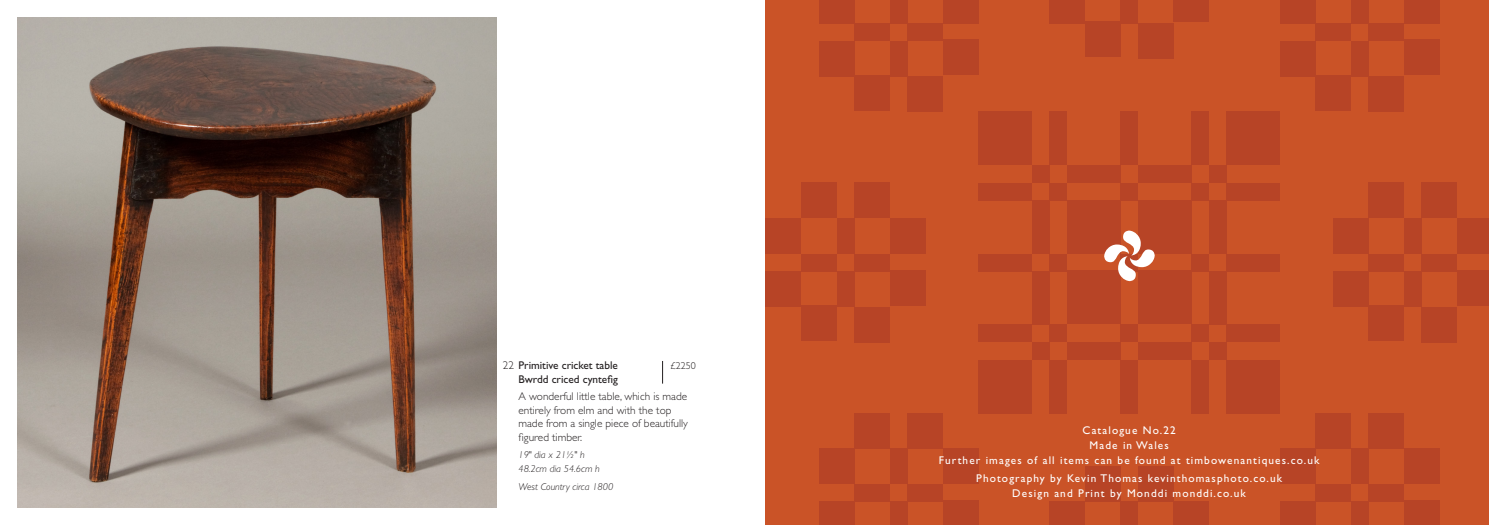
<style>
.page{position:relative;width:1489px;height:525px;background:#fff}
.page>*{position:absolute;margin:0;border:0;box-sizing:border-box;transform-origin:0 0}
.t1{font:11.25px "Gill Sans";letter-spacing:.1em;color:#fff}
.t2{font:300 11.25px/13.8px "Gill Sans";color:#231f20}
.t3{font:11.25px "Gill Sans";color:#231f20}
.t4{font:italic 300 10px/13.8px "Gill Sans";color:#231f20}
.t5{font:300 10px "Gill Sans";color:#231f20}
.s1{font-weight:300}
</style>
<div class="page">
<div style="left:765px;top:0;width:723px;height:524px;background:#ca5327"></div>
<div style="left:889px;top:270px;width:36px;height:35px;background:#b74426"></div>
<div style="left:889px;top:218px;width:36px;height:35px;background:#b74426"></div>
<div style="left:854px;top:182px;width:35px;height:36px;background:#b74426"></div>
<div style="left:801px;top:182px;width:35px;height:36px;background:#b74426"></div>
<div style="left:836px;top:218px;width:18px;height:35px;background:#b74426"></div>
<div style="left:836px;top:271px;width:18px;height:35px;background:#b74426"></div>
<div style="left:801px;top:305px;width:35px;height:36px;background:#b74426"></div>
<div style="left:765px;top:218px;width:36px;height:35px;background:#b74426"></div>
<div style="left:765px;top:271px;width:36px;height:35px;background:#b74426"></div>
<div style="left:801px;top:253px;width:35px;height:18px;background:#b74426"></div>
<div style="left:854px;top:253px;width:35px;height:18px;background:#b74426"></div>
<div style="left:854px;top:306px;width:35px;height:36px;background:#b74426"></div>
<div style="left:1456px;top:270px;width:32px;height:35px;background:#b74426"></div>
<div style="left:1456px;top:218px;width:32px;height:35px;background:#b74426"></div>
<div style="left:1421px;top:182px;width:35px;height:36px;background:#b74426"></div>
<div style="left:1368px;top:182px;width:35px;height:36px;background:#b74426"></div>
<div style="left:1403px;top:218px;width:18px;height:35px;background:#b74426"></div>
<div style="left:1403px;top:271px;width:18px;height:35px;background:#b74426"></div>
<div style="left:1368px;top:305px;width:35px;height:36px;background:#b74426"></div>
<div style="left:1332px;top:218px;width:36px;height:35px;background:#b74426"></div>
<div style="left:1332px;top:271px;width:36px;height:35px;background:#b74426"></div>
<div style="left:1368px;top:253px;width:35px;height:18px;background:#b74426"></div>
<div style="left:1421px;top:253px;width:35px;height:18px;background:#b74426"></div>
<div style="left:1421px;top:306px;width:35px;height:36px;background:#b74426"></div>
<div style="left:943px;top:39px;width:35px;height:36px;background:#b74426"></div>
<div style="left:943px;top:0;width:35px;height:23px;background:#b74426"></div>
<div style="left:889px;top:0;width:18px;height:23px;background:#b74426"></div>
<div style="left:889px;top:41px;width:18px;height:35px;background:#b74426"></div>
<div style="left:854px;top:75px;width:35px;height:35px;background:#b74426"></div>
<div style="left:819px;top:0;width:35px;height:23px;background:#b74426"></div>
<div style="left:819px;top:41px;width:35px;height:35px;background:#b74426"></div>
<div style="left:854px;top:23px;width:35px;height:18px;background:#b74426"></div>
<div style="left:907px;top:23px;width:36px;height:18px;background:#b74426"></div>
<div style="left:907px;top:76px;width:36px;height:36px;background:#b74426"></div>
<div style="left:1173px;top:501px;width:35px;height:23px;background:#b74426"></div>
<div style="left:1137px;top:466px;width:36px;height:35px;background:#b74426"></div>
<div style="left:1084px;top:466px;width:36px;height:35px;background:#b74426"></div>
<div style="left:1120px;top:501px;width:17px;height:23px;background:#b74426"></div>
<div style="left:1049px;top:501px;width:35px;height:23px;background:#b74426"></div>
<div style="left:1173px;top:0;width:35px;height:22px;background:#b74426"></div>
<div style="left:1120px;top:0;width:17px;height:23px;background:#b74426"></div>
<div style="left:1084px;top:22px;width:36px;height:35px;background:#b74426"></div>
<div style="left:1049px;top:0;width:35px;height:23px;background:#b74426"></div>
<div style="left:1137px;top:23px;width:36px;height:35px;background:#b74426"></div>
<div style="left:1403px;top:500px;width:36px;height:24px;background:#b74426"></div>
<div style="left:1403px;top:448px;width:36px;height:36px;background:#b74426"></div>
<div style="left:1368px;top:413px;width:35px;height:35px;background:#b74426"></div>
<div style="left:1315px;top:413px;width:35px;height:35px;background:#b74426"></div>
<div style="left:1350px;top:448px;width:18px;height:36px;background:#b74426"></div>
<div style="left:1350px;top:501px;width:18px;height:23px;background:#b74426"></div>
<div style="left:1279px;top:448px;width:36px;height:36px;background:#b74426"></div>
<div style="left:1279px;top:501px;width:36px;height:23px;background:#b74426"></div>
<div style="left:1315px;top:484px;width:35px;height:17px;background:#b74426"></div>
<div style="left:1368px;top:484px;width:35px;height:17px;background:#b74426"></div>
<div style="left:1403px;top:39px;width:36px;height:36px;background:#b74426"></div>
<div style="left:1403px;top:0;width:36px;height:23px;background:#b74426"></div>
<div style="left:1350px;top:0;width:18px;height:23px;background:#b74426"></div>
<div style="left:1350px;top:41px;width:18px;height:35px;background:#b74426"></div>
<div style="left:1315px;top:75px;width:35px;height:35px;background:#b74426"></div>
<div style="left:1279px;top:0;width:36px;height:23px;background:#b74426"></div>
<div style="left:1279px;top:41px;width:36px;height:35px;background:#b74426"></div>
<div style="left:1315px;top:23px;width:35px;height:18px;background:#b74426"></div>
<div style="left:1368px;top:23px;width:35px;height:18px;background:#b74426"></div>
<div style="left:1368px;top:76px;width:35px;height:36px;background:#b74426"></div>
<div style="left:943px;top:500px;width:35px;height:24px;background:#b74426"></div>
<div style="left:943px;top:448px;width:35px;height:36px;background:#b74426"></div>
<div style="left:907px;top:413px;width:36px;height:35px;background:#b74426"></div>
<div style="left:854px;top:413px;width:35px;height:35px;background:#b74426"></div>
<div style="left:889px;top:448px;width:18px;height:36px;background:#b74426"></div>
<div style="left:889px;top:501px;width:18px;height:23px;background:#b74426"></div>
<div style="left:819px;top:448px;width:35px;height:36px;background:#b74426"></div>
<div style="left:819px;top:501px;width:35px;height:23px;background:#b74426"></div>
<div style="left:854px;top:484px;width:35px;height:17px;background:#b74426"></div>
<div style="left:907px;top:484px;width:36px;height:17px;background:#b74426"></div>
<div style="left:1191px;top:253px;width:17px;height:18px;background:#b74426"></div>
<div style="left:1226px;top:253px;width:53px;height:18px;background:#b74426"></div>
<div style="left:1226px;top:182px;width:53px;height:18px;background:#b74426"></div>
<div style="left:978px;top:182px;width:53px;height:18px;background:#b74426"></div>
<div style="left:978px;top:324px;width:53px;height:18px;background:#b74426"></div>
<div style="left:1226px;top:324px;width:53px;height:18px;background:#b74426"></div>
<div style="left:1191px;top:182px;width:17px;height:18px;background:#b74426"></div>
<div style="left:1191px;top:324px;width:17px;height:18px;background:#b74426"></div>
<div style="left:1120px;top:324px;width:17px;height:18px;background:#b74426"></div>
<div style="left:1120px;top:360px;width:17px;height:53px;background:#b74426"></div>
<div style="left:1191px;top:360px;width:17px;height:53px;background:#b74426"></div>
<div style="left:1049px;top:360px;width:18px;height:53px;background:#b74426"></div>
<div style="left:1049px;top:324px;width:18px;height:18px;background:#b74426"></div>
<div style="left:1049px;top:253px;width:18px;height:18px;background:#b74426"></div>
<div style="left:978px;top:253px;width:53px;height:18px;background:#b74426"></div>
<div style="left:1049px;top:182px;width:18px;height:18px;background:#b74426"></div>
<div style="left:1031px;top:165px;width:18px;height:17px;background:#b74426"></div>
<div style="left:1031px;top:342px;width:18px;height:18px;background:#b74426"></div>
<div style="left:1208px;top:165px;width:18px;height:17px;background:#b74426"></div>
<div style="left:1208px;top:342px;width:18px;height:18px;background:#b74426"></div>
<div style="left:1120px;top:182px;width:17px;height:18px;background:#b74426"></div>
<div style="left:1120px;top:112px;width:17px;height:53px;background:#b74426"></div>
<div style="left:1191px;top:112px;width:17px;height:53px;background:#b74426"></div>
<div style="left:1049px;top:112px;width:18px;height:53px;background:#b74426"></div>
<div style="left:1137px;top:200px;width:54px;height:53px;background:#b74426"></div>
<div style="left:1137px;top:165px;width:54px;height:17px;background:#b74426"></div>
<div style="left:1067px;top:165px;width:53px;height:17px;background:#b74426"></div>
<div style="left:1137px;top:342px;width:54px;height:18px;background:#b74426"></div>
<div style="left:1067px;top:342px;width:53px;height:18px;background:#b74426"></div>
<div style="left:1067px;top:200px;width:53px;height:53px;background:#b74426"></div>
<div style="left:1031px;top:200px;width:18px;height:53px;background:#b74426"></div>
<div style="left:1208px;top:200px;width:18px;height:53px;background:#b74426"></div>
<div style="left:1031px;top:271px;width:18px;height:53px;background:#b74426"></div>
<div style="left:1208px;top:271px;width:18px;height:53px;background:#b74426"></div>
<div style="left:1067px;top:270px;width:53px;height:53px;background:#b74426"></div>
<div style="left:1137px;top:270px;width:54px;height:53px;background:#b74426"></div>
<div style="left:1226px;top:360px;width:53px;height:53px;background:#b74426"></div>
<div style="left:978px;top:360px;width:53px;height:53px;background:#b74426"></div>
<div style="left:978px;top:112px;width:53px;height:53px;background:#b74426"></div>
<div style="left:1226px;top:112px;width:53px;height:53px;background:#b74426"></div>
<svg style="left:1103px;top:230px;width:51px;height:51px"></svg>
<img style="left:18px;top:18px;width:478px;height:489px">
<svg style="left:662px;top:361px;width:1px;height:22px"></svg>
<p class="t3" style="left:503px;top:358px;width:117px"><span class="s1">22</span> Primitive cricket table</p>
<p class="t5" style="left:670px;top:359px;width:27px">£2250</p>
<p class="t3" style="left:518px;top:372px;width:101px">Bwrdd criced cyntefig</p>
<p class="t2" style="left:518px;top:389px;width:171px">A wonderful little table, which is made entirely from elm and with the top made from a single piece of beautifully figured timber.</p>
<p class="t4" style="left:518px;top:448px;width:83px">19" dia x 21½" h<br>48.2cm dia 54.6cm h</p>
<p class="t4" style="left:518px;top:479px;width:96px">West Country circa 1800</p>
<p class="t1" style="left:1082px;top:423px;width:95px">Catalogue No.22</p>
<p class="t1" style="left:1089px;top:438px;width:81px">Made in Wales</p>
<p class="t1" style="left:938px;top:453px;width:382px">Further images of all items can be found at timbowenantiques.co.uk</p>
<p class="t1" style="left:976px;top:471px;width:307px">Photography by Kevin Thomas kevinthomasphoto.co.uk</p>
<p class="t1" style="left:1012px;top:486px;width:235px">Design and Print by Monddi monddi.co.uk</p>
</div>
